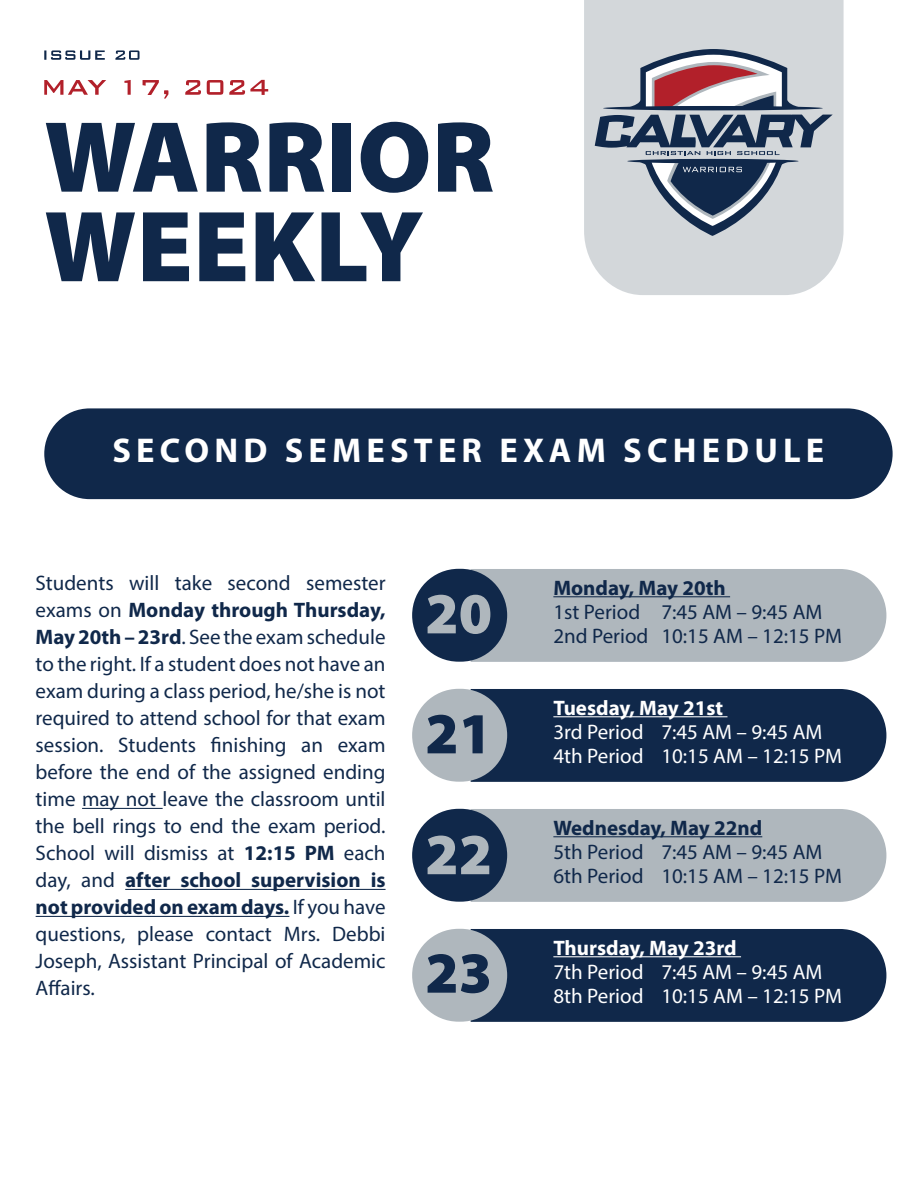
<style>
.page{position:relative;width:918px;height:1188px;background:#fff}
.page>*{position:absolute;margin:0;border:0;box-sizing:border-box;transform-origin:0 0}
.t1{font:102px/89.6px "Myriad Variable Concept";color:#10284a}
.t2{font:900 58.5px "Myriad Pro";color:#afb7bd}
.t3{font:900 58.5px "Myriad Pro";color:#10284a}
.t4{font:700 34.5px "Myriad Pro";letter-spacing:.15em;color:#fff}
.t5{font:21px/27px "Myriad Pro";color:#10284a}
.t6{font:21px/24px "Myriad Pro";color:#fff}
.t7{font:700 21px "Myriad Pro";color:#10284a}
.t8{font:700 21px "Myriad Pro";color:#fff}
.s1{font-weight:700}
</style>
<div class="page">
<div style="left:584px;top:0;width:260px;height:295px;background:#d3d7da"></div>
<div style="left:44px;top:408px;width:849px;height:91px;background:#10284a;border-radius:45px"></div>
<svg style="left:44px;top:80px;width:224px;height:19px"></svg>
<svg style="left:44px;top:50px;width:96px;height:10px"></svg>
<div style="left:471px;top:569px;width:415px;height:93px;background:#afb7bd"></div>
<div style="left:471px;top:689px;width:415px;height:93px;background:#10284a"></div>
<div style="left:471px;top:809px;width:415px;height:93px;background:#afb7bd"></div>
<div style="left:471px;top:929px;width:415px;height:93px;background:#10284a"></div>
<hr style="left:553px;top:596px;width:177px;height:1px;background:#10284a">
<hr style="left:553px;top:716px;width:174px;height:1px;background:#fff">
<hr style="left:553px;top:836px;width:209px;height:1px;background:#10284a">
<hr style="left:553px;top:956px;width:188px;height:1px;background:#fff">
<div style="left:412px;top:569px;width:95px;height:93px;background:#10284a;border-radius:46px"></div>
<div style="left:412px;top:689px;width:95px;height:93px;background:#afb7bd;border-radius:46px"></div>
<div style="left:412px;top:809px;width:95px;height:93px;background:#10284a;border-radius:46px"></div>
<div style="left:412px;top:929px;width:95px;height:93px;background:#afb7bd;border-radius:46px"></div>
<hr style="left:82px;top:808px;width:81px;height:1px;background:#10284a">
<hr style="left:125px;top:889px;width:261px;height:1px;background:#10284a">
<hr style="left:36px;top:916px;width:253px;height:1px;background:#10284a">
<svg style="left:595px;top:49px;width:238px;height:187px;background:#9ea1ac"></svg>
<h1 class="t1" style="left:44px;top:113px;width:452px">WARRIOR<br>WEEKLY</h1>
<h3 class="t4" style="left:113px;top:428px;width:713px">SECOND SEMESTER EXAM SCHEDULE</h3>
<p class="t5" style="left:36px;top:569px;width:351px;text-align:justify">Students will take second semester exams on <span class="s1">Monday through Thursday, May 20th – 23rd</span>. See the exam schedule to the right. If a student does not have an exam during a class period, he/she is not required to attend school for that exam session. Students finishing an exam before the end of the assigned ending time may not leave the classroom until the bell rings to end the exam period.<br>School will dismiss at <span class="s1">12:15 PM</span> each day, and <span class="s1">after school supervision is not provided on exam days.</span> If you have questions, please contact Mrs. Debbi Joseph, Assistant Principal of Academic Affairs.</p>
<h2 class="t2" style="left:425px;top:575px;width:69px">20</h2>
<h2 class="t3" style="left:425px;top:695px;width:69px">21</h2>
<h2 class="t2" style="left:425px;top:815px;width:69px">22</h2>
<h2 class="t3" style="left:425px;top:934px;width:69px">23</h2>
<p class="t7" style="left:553px;top:574px;width:174px">Monday, May 20th</p>
<p class="t5" style="left:553px;top:599px;width:290px;line-height:24px">1st Period 7:45 AM – 9:45 AM<br>2nd Period 10:15 AM – 12:15 PM</p>
<p class="t8" style="left:553px;top:694px;width:171px">Tuesday, May 21st</p>
<p class="t6" style="left:553px;top:719px;width:290px">3rd Period 7:45 AM – 9:45 AM<br>4th Period 10:15 AM – 12:15 PM</p>
<p class="t7" style="left:553px;top:814px;width:210px">Wednesday, May 22nd</p>
<p class="t5" style="left:553px;top:839px;width:290px;line-height:24px">5th Period 7:45 AM – 9:45 AM<br>6th Period 10:15 AM – 12:15 PM</p>
<p class="t8" style="left:553px;top:934px;width:185px">Thursday, May 23rd</p>
<p class="t6" style="left:553px;top:959px;width:290px">7th Period 7:45 AM – 9:45 AM<br>8th Period 10:15 AM – 12:15 PM</p>
</div>
